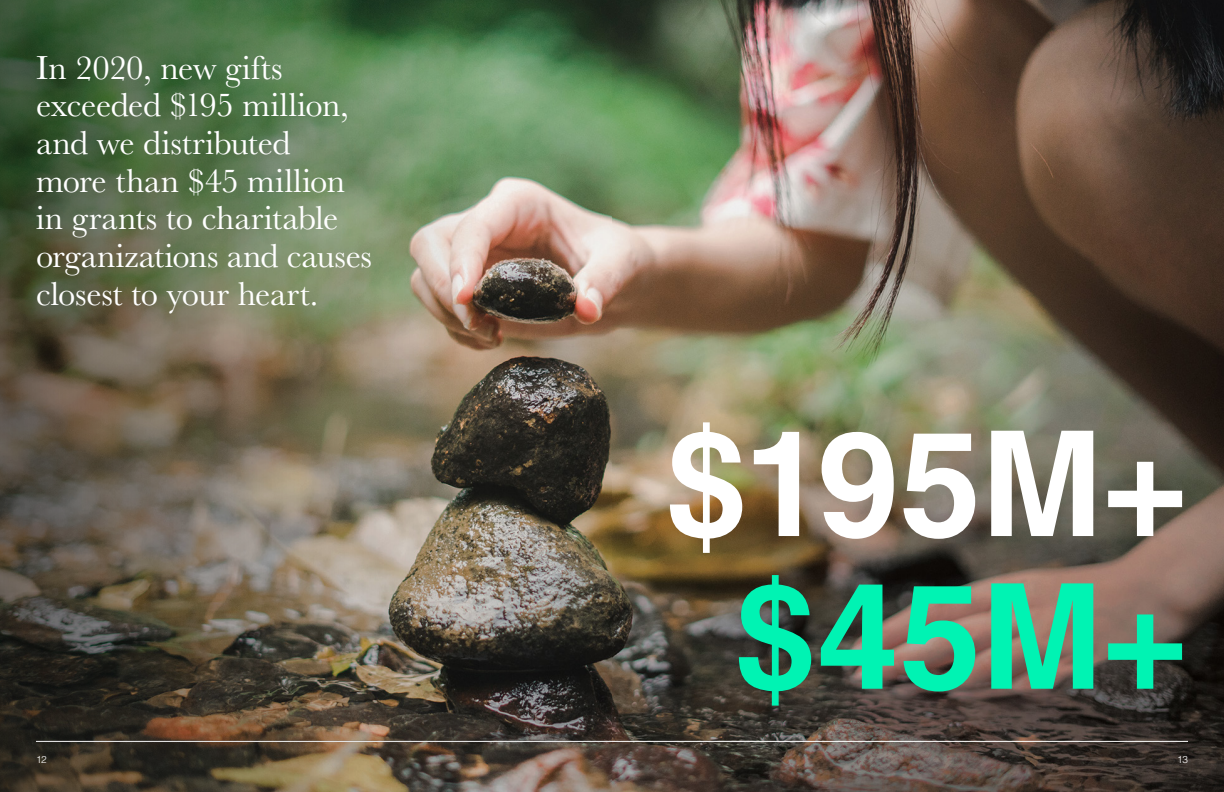
<style>
.page{position:relative;width:1224px;height:792px;background:#fff}
.page>*{position:absolute;margin:0;border:0;box-sizing:border-box;transform-origin:0 0}
.t1{font:700 146.7px "Helvetica LT Pro";color:#fff}
.t2{font:700 146.7px "Helvetica LT Pro";color:#00f3b3}
.t3{font:34.6px/37.7px "Baskerville";letter-spacing:-.01em;color:#fff}
.t4{font:300 10px "Helvetica LT Pro";color:#fff}
</style>
<div class="page">
<img style="left:481px;top:0;width:743px;height:792px">
<img style="left:0;top:0;width:481px;height:792px">
<hr style="left:612px;top:741px;width:576px;height:1px;background:#fff">
<hr style="left:36px;top:741px;width:576px;height:1px;background:#fff">
<p class="t3" style="left:36px;top:49px;width:337px">In 2020, new gifts exceeded $195 million, and we distributed<br>more than $45 million in grants to charitable organizations and causes closest to your heart.</p>
<h1 class="t1" style="left:666px;top:395px;width:524px">$195M+</h1>
<h1 class="t2" style="left:735px;top:548px;width:455px">$45M+</h1>
<p class="t4" style="left:36px;top:754px;width:12px">12</p>
<p class="t4" style="left:1177px;top:754px;width:12px">13</p>
</div>
